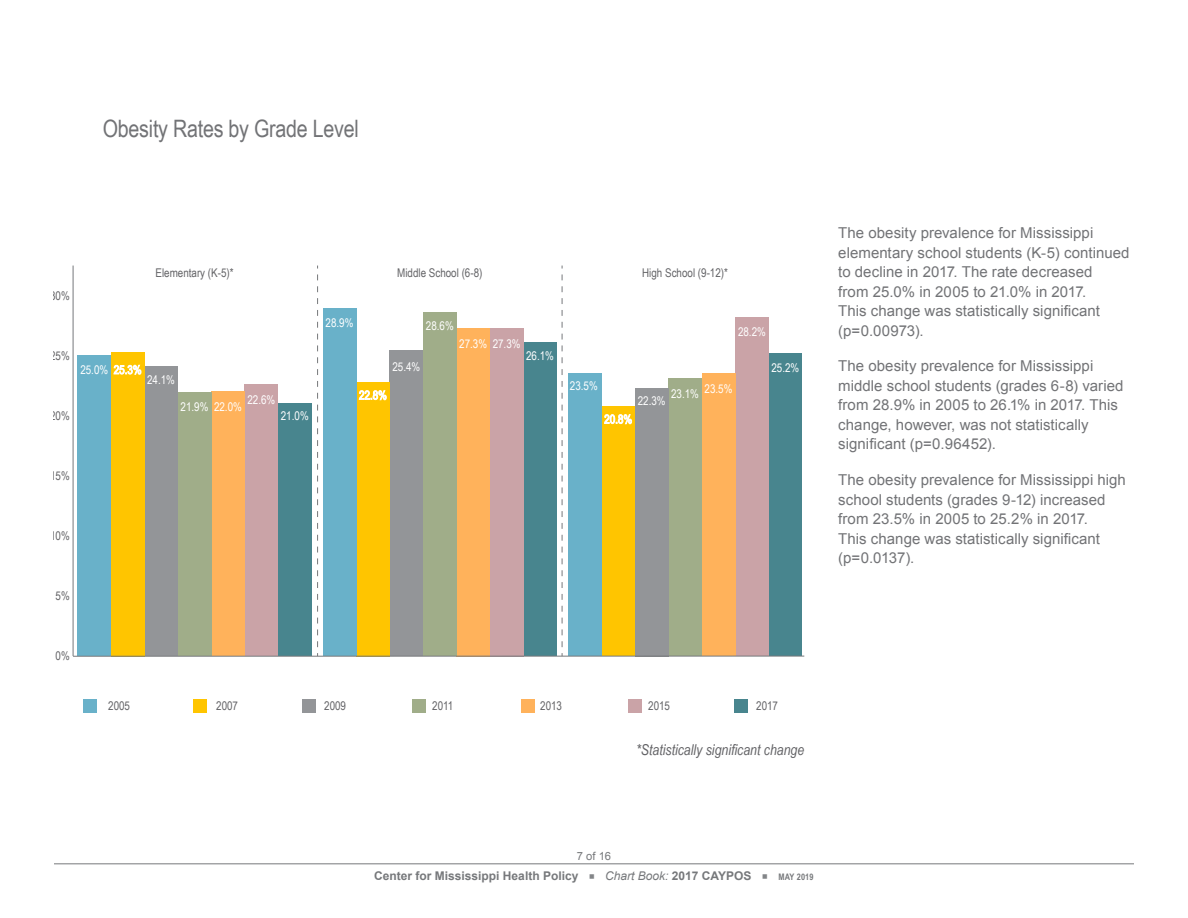
<style>
.page{position:relative;width:1188px;height:918px;background:#fff}
.page>*{position:absolute;margin:0;border:0;box-sizing:border-box;transform-origin:0 0}
.Chart_Titles{font:24px "Arial Narrow";letter-spacing:-.01em;color:#727376}
.Body_Copy{font:15px/19.5px "Arial";letter-spacing:.005em;color:#727376}
.Source{font:italic 15px "Arial Narrow";color:#636366}
.t1{font:12px "Arial Narrow";color:#fff}
.t2{font:12px "Arial Narrow";color:#636366}
.t3{font:700 12px "Arial";color:#76787b}
.t4{font:italic 12px "Arial";color:#76787b}
.t5{font:11.25px "Arial";color:#76787b}
.t6{font:700 9px "Arial Narrow";letter-spacing:.02em;color:#76787b}
.s1{font-weight:700;font-style:normal}
</style>
<div class="page">
<hr style="left:54px;top:863px;width:1080px;height:1px;background:#76787b">
<div style="left:278px;top:404px;width:34px;height:252px;background:#48858e"></div>
<div style="left:523px;top:342px;width:34px;height:314px;background:#48858e"></div>
<div style="left:769px;top:353px;width:33px;height:303px;background:#48858e"></div>
<div style="left:245px;top:384px;width:33px;height:272px;background:#caa3a7"></div>
<div style="left:490px;top:328px;width:33px;height:328px;background:#caa3a7"></div>
<div style="left:735px;top:317px;width:34px;height:339px;background:#caa3a7"></div>
<div style="left:211px;top:392px;width:34px;height:264px;background:#ffb25b"></div>
<div style="left:457px;top:328px;width:33px;height:328px;background:#ffb25b"></div>
<div style="left:702px;top:374px;width:33px;height:282px;background:#ffb25b"></div>
<div style="left:178px;top:393px;width:33px;height:263px;background:#a0ad89"></div>
<div style="left:423px;top:312px;width:34px;height:344px;background:#a0ad89"></div>
<div style="left:668px;top:378px;width:34px;height:278px;background:#a0ad89"></div>
<div style="left:144px;top:366px;width:34px;height:290px;background:#939598"></div>
<div style="left:390px;top:351px;width:33px;height:305px;background:#939598"></div>
<div style="left:635px;top:388px;width:33px;height:268px;background:#939598"></div>
<div style="left:111px;top:352px;width:33px;height:304px;background:#ffc500"></div>
<div style="left:356px;top:382px;width:34px;height:274px;background:#ffc500"></div>
<div style="left:602px;top:406px;width:33px;height:250px;background:#ffc500"></div>
<div style="left:78px;top:356px;width:33px;height:300px;background:#69b1c9"></div>
<div style="left:323px;top:309px;width:33px;height:347px;background:#69b1c9"></div>
<div style="left:568px;top:374px;width:34px;height:282px;background:#69b1c9"></div>
<div style="left:84px;top:699px;width:13px;height:13px;background:#69b1c9"></div>
<div style="left:193px;top:699px;width:14px;height:13px;background:#ffc500"></div>
<div style="left:303px;top:699px;width:13px;height:13px;background:#939598"></div>
<div style="left:412px;top:699px;width:14px;height:13px;background:#a0ad89"></div>
<div style="left:522px;top:699px;width:13px;height:13px;background:#ffb25b"></div>
<div style="left:628px;top:699px;width:14px;height:13px;background:#caa3a7"></div>
<div style="left:735px;top:699px;width:13px;height:13px;background:#48858e"></div>
<hr style="left:73px;top:656px;width:731px;height:1px;background:#76787b">
<hr style="left:73px;top:266px;width:1px;height:390px;background:#76787b">
<svg style="left:114px;top:365px;width:27px;height:10px"></svg>
<svg style="left:359px;top:391px;width:27px;height:9px"></svg>
<svg style="left:604px;top:415px;width:28px;height:9px"></svg>
<svg style="left:317px;top:266px;width:1px;height:381px"></svg>
<svg style="left:562px;top:266px;width:1px;height:381px"></svg>
<p class="Chart_Titles" style="left:103px;top:110px;width:258px">Obesity Rates by Grade Level</p>
<p class="t2" style="left:50px;top:287px;width:21px">30%</p>
<p class="t2" style="left:50px;top:347px;width:21px">25%</p>
<p class="t2" style="left:50px;top:407px;width:21px">20%</p>
<p class="t2" style="left:155px;top:264px;width:80px">Elementary (K-5)*</p>
<p class="t2" style="left:397px;top:264px;width:87px">Middle School (6-8)</p>
<p class="t2" style="left:642px;top:264px;width:87px">High School (9-12)*</p>
<p class="t1" style="left:326px;top:314px;width:29px">28.9%</p>
<p class="t1" style="left:426px;top:317px;width:29px">28.6%</p>
<p class="t1" style="left:459px;top:335px;width:63px">27.3% 27.3%</p>
<p class="t1" style="left:738px;top:323px;width:29px">28.2%</p>
<p class="t1" style="left:80px;top:361px;width:63px">25.0% 25.3%</p>
<p class="t1" style="left:147px;top:371px;width:29px">24.1%</p>
<p class="t1" style="left:247px;top:391px;width:29px">22.6%</p>
<p class="t1" style="left:181px;top:398px;width:63px">21.9% 22.0%</p>
<p class="t1" style="left:281px;top:407px;width:29px">21.0%</p>
<p class="t1" style="left:392px;top:358px;width:29px">25.4%</p>
<p class="t1" style="left:359px;top:386px;width:29px">22.8%</p>
<p class="t1" style="left:526px;top:347px;width:29px">26.1%</p>
<p class="t1" style="left:570px;top:377px;width:29px">23.5%</p>
<p class="t1" style="left:671px;top:383px;width:63px">23.1% 23.5%</p>
<p class="t1" style="left:638px;top:392px;width:29px">22.3%</p>
<p class="t1" style="left:604px;top:410px;width:29px">20.8%</p>
<p class="t1" style="left:771px;top:359px;width:29px">25.2%</p>
<p class="t2" style="left:50px;top:467px;width:21px">15%</p>
<p class="t2" style="left:50px;top:527px;width:21px">10%</p>
<p class="t2" style="left:56px;top:587px;width:16px">5%</p>
<p class="t2" style="left:56px;top:647px;width:16px">0%</p>
<p class="t2" style="left:108px;top:697px;width:23px">2005</p>
<p class="t2" style="left:216px;top:697px;width:23px">2007</p>
<p class="t2" style="left:324px;top:697px;width:23px">2009</p>
<p class="t2" style="left:432px;top:697px;width:23px">2011</p>
<p class="t2" style="left:540px;top:697px;width:23px">2013</p>
<p class="t2" style="left:648px;top:697px;width:23px">2015</p>
<p class="t2" style="left:756px;top:697px;width:23px">2017</p>
<p class="Source" style="left:636px;top:739px;width:170px">*Statistically significant change</p>
<p class="Body_Copy" style="left:838px;top:223px;width:293px">The obesity prevalence for Mississippi elementary school students (K-5) continued to decline in 2017. The rate decreased<br>from 25.0% in 2005 to 21.0% in 2017.<br>This change was statistically significant (p=0.00973).</p>
<p class="Body_Copy" style="left:838px;top:357px;width:287px">The obesity prevalence for Mississippi middle school students (grades 6-8) varied from 28.9% in 2005 to 26.1% in 2017. This change, however, was not statistically significant (p=0.96452).</p>
<p class="Body_Copy" style="left:838px;top:470px;width:289px">The obesity prevalence for Mississippi high school students (grades 9-12) increased from 23.5% in 2005 to 25.2% in 2017.<br>This change was statistically significant (p=0.0137).</p>
<p class="t5" style="left:577px;top:848px;width:36px">7 of 16</p>
<p class="t3" style="left:374px;top:868px;width:206px">Center for Mississippi Health Policy</p>
<p class="t4" style="left:605px;top:868px;width:148px">Chart Book: <span class="s1">2017 CAYPOS</span></p>
<p class="t6" style="left:778px;top:870px;width:37px">MAY 2019</p>
</div>
